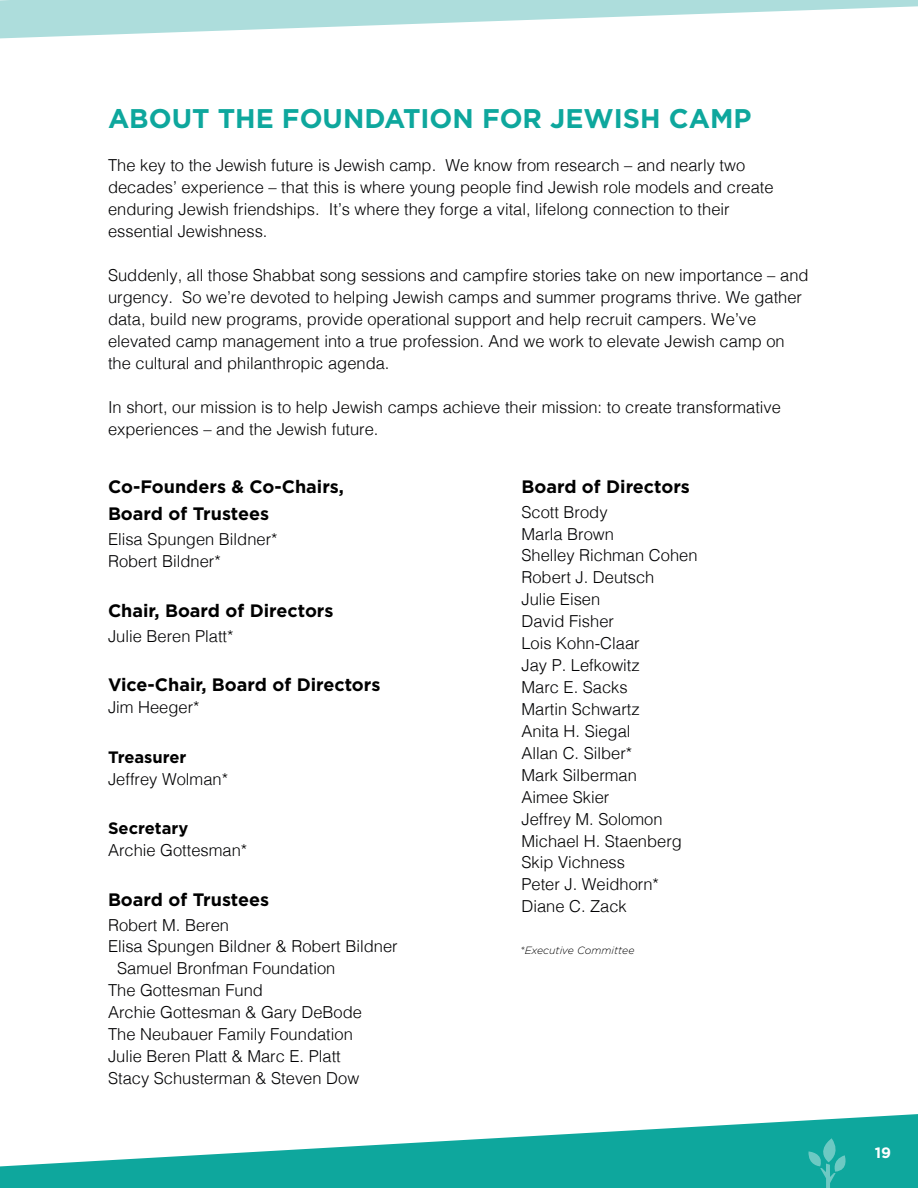
<style>
.page{position:relative;width:918px;height:1188px;background:#fff}
.page>*{position:absolute;margin:0;border:0;box-sizing:border-box;transform-origin:0 0}
.t1{font:700 27px "Gotham";color:#0ea79d}
.t2{font:700 18px/27.6px "Gotham HTF";color:#000}
.t3{font:300 16.5px/21.9px "Helvetica";color:#010102}
.t4{font:700 16.5px "Gotham HTF";color:#000}
.t5{font:700 15px "Gotham";color:#fff}
.t6{font:italic 300 10.5px "Gotham";color:#000}
</style>
<div class="page">
<svg style="left:0;top:1114px;width:918px;height:74px;fill:#0ea79d"></svg>
<svg style="left:808px;top:1138px;width:39px;height:50px;background:#29b0a8"></svg>
<svg style="left:0;top:0;width:918px;height:39px"></svg>
<h1 class="t1" style="left:108px;top:106px;width:645px">ABOUT THE FOUNDATION FOR JEWISH CAMP</h1>
<p class="t3" style="left:108px;top:153px;width:667px">The key to the Jewish future is Jewish camp. We know from research – and nearly two decades’ experience – that this is where young people find Jewish role models and create enduring Jewish friendships. It’s where they forge a vital, lifelong connection to their essential Jewishness.</p>
<p class="t3" style="left:108px;top:263px;width:702px">Suddenly, all those Shabbat song sessions and campfire stories take on new importance – and urgency. So we’re devoted to helping Jewish camps and summer programs thrive. We gather data, build new programs, provide operational support and help recruit campers. We’ve elevated camp management into a true profession. And we work to elevate Jewish camp on the cultural and philanthropic agenda.</p>
<p class="t3" style="left:108px;top:395px;width:675px">In short, our mission is to help Jewish camps achieve their mission: to create transformative experiences – and the Jewish future.</p>
<p class="t2" style="left:108px;top:473px;width:238px">Co-Founders &amp; Co-Chairs,<br>Board of Trustees</p>
<p class="t3" style="left:108px;top:527px;width:171px">Elisa Spungen Bildner*<br>Robert Bildner*</p>
<p class="t2" style="left:108px;top:597px;width:227px">Chair, Board of Directors</p>
<p class="t3" style="left:108px;top:624px;width:127px">Julie Beren Platt*</p>
<p class="t2" style="left:108px;top:672px;width:274px">Vice-Chair, Board of Directors</p>
<p class="t3" style="left:108px;top:697px;width:93px">Jim Heeger*</p>
<p class="t4" style="left:108px;top:749px;width:80px">Treasurer</p>
<p class="t3" style="left:108px;top:767px;width:122px">Jeffrey Wolman*</p>
<p class="t4" style="left:108px;top:821px;width:82px">Secretary</p>
<p class="t3" style="left:108px;top:838px;width:141px">Archie Gottesman*</p>
<p class="t2" style="left:108px;top:886px;width:163px">Board of Trustees</p>
<p class="t3" style="left:108px;top:913px;width:123px">Robert M. Beren</p>
<p class="t3" style="left:108px;top:934px;width:291px">Elisa Spungen Bildner &amp; Robert Bildner</p>
<p class="t3" style="left:117px;top:956px;width:220px">Samuel Bronfman Foundation</p>
<p class="t3" style="left:108px;top:978px;width:157px">The Gottesman Fund</p>
<p class="t3" style="left:108px;top:1000px;width:256px">Archie Gottesman &amp; Gary DeBode</p>
<p class="t3" style="left:108px;top:1022px;width:246px">The Neubauer Family Foundation</p>
<p class="t3" style="left:108px;top:1044px;width:234px">Julie Beren Platt &amp; Marc E. Platt</p>
<p class="t3" style="left:108px;top:1066px;width:253px">Stacy Schusterman &amp; Steven Dow</p>
<p class="t2" style="left:521px;top:473px;width:170px">Board of Directors</p>
<p class="t3" style="left:521px;top:500px;width:178px">Scott Brody<br>Marla Brown<br>Shelley Richman Cohen<br>Robert J. Deutsch<br>Julie Eisen<br>David Fisher<br>Lois Kohn-Claar<br>Jay P. Lefkowitz<br>Marc E. Sacks<br>Martin Schwartz<br>Anita H. Siegal<br>Allan C. Silber*<br>Mark Silberman<br>Aimee Skier<br>Jeffrey M. Solomon<br>Michael H. Staenberg<br>Skip Vichness<br>Peter J. Weidhorn*<br>Diane C. Zack</p>
<p class="t6" style="left:520px;top:945px;width:116px">*Executive Committee</p>
<p class="t5" style="left:875px;top:1146px;width:18px">19</p>
</div>
